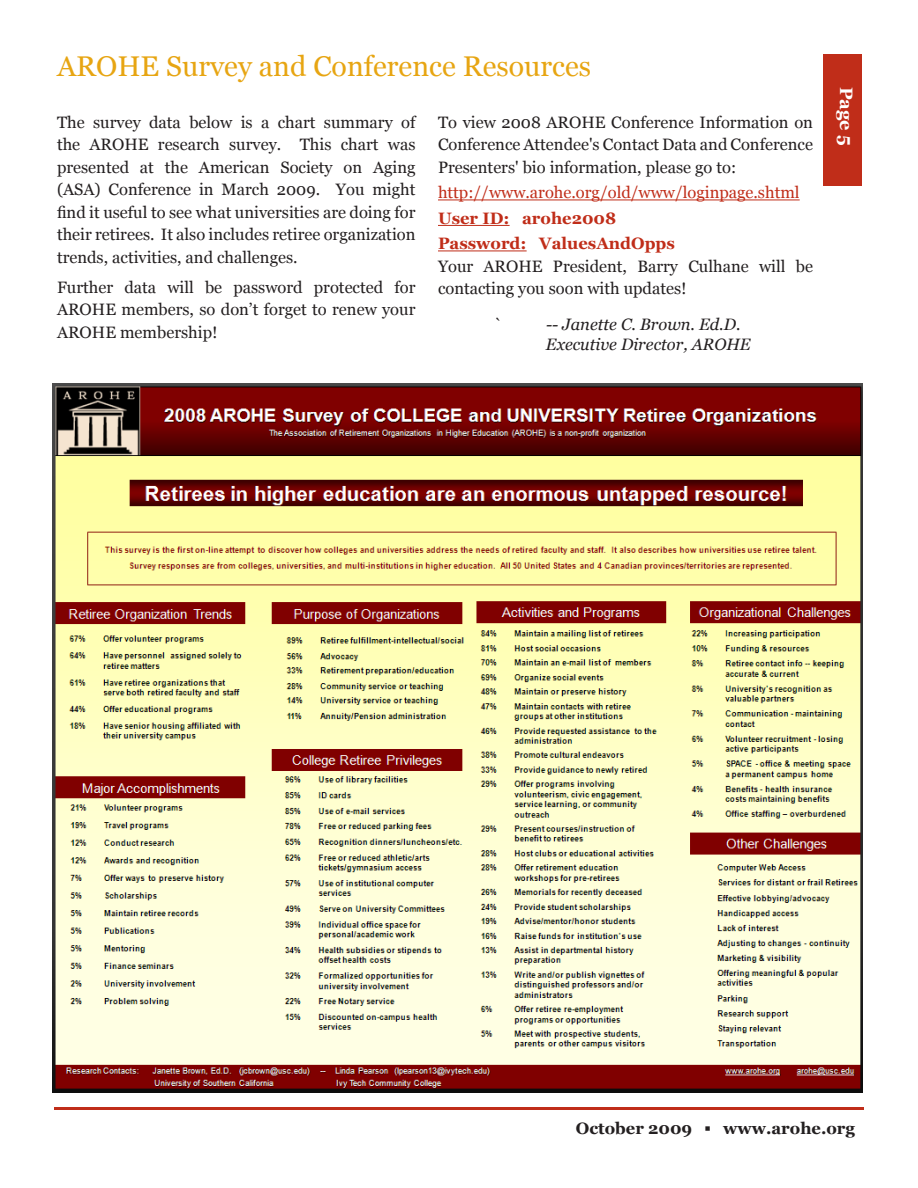
<style>
.page{position:relative;width:918px;height:1188px;background:#fff}
.page>*{position:absolute;margin:0;border:0;box-sizing:border-box;transform-origin:0 0}
.t1{font:28.5px "Georgia";color:#e7a512}
.t2{font:700 18px "Georgia";color:#fff}
.t3{font:16.5px/22.5px "Georgia";color:#231f20;text-align:justify}
.t4{font:italic 16.5px "Georgia";color:#231f20}
.t5{font:16.5px "Georgia";color:#c02d19}
.t6{font:700 16.5px "Georgia";color:#c02d19}
.t7{font:700 16.5px "Georgia";color:#231f20}
.s1{font-family:"Times New Roman"}
</style>
<div class="page">
<div style="left:824px;top:54px;width:38px;height:132px;background:#c02d19"></div>
<img style="left:53px;top:384px;width:809px;height:708px">
<hr style="left:438px;top:200px;width:362px;height:1px;background:#c02d19">
<hr style="left:438px;top:225px;width:72px;height:1px;background:#c02d19">
<hr style="left:438px;top:250px;width:89px;height:1px;background:#c02d19">
<hr style="left:54px;top:1108px;width:810px;height:2px;background:#c02d19">
<p class="t1" style="left:57px;top:50px;width:536px">AROHE Survey and Conference Resources</p>
<p class="t3" style="left:57px;top:111px;width:360px">The survey data below is a chart summary of the AROHE research survey. This chart was presented at the American Society on Aging (ASA) Conference in March 2009. You might find it useful to see what universities are doing for their retirees. It also includes retiree organization trends, activities, and challenges.</p>
<p class="t3" style="left:57px;top:276px;width:360px">Further data will be password protected for AROHE members, so don’t forget to renew your AROHE membership!</p>
<p class="t3" style="left:438px;top:111px;width:376px">To view 2008 AROHE Conference Information on Conference Attendee's Contact Data and Conference Presenters' bio information, please go to:</p>
<p class="t5" style="left:438px;top:183px;width:363px">http://www.arohe.org/old/www/loginpage.shtml</p>
<p class="t6" style="left:438px;top:209px;width:180px">User ID: arohe2008</p>
<p class="t6" style="left:438px;top:234px;width:238px">Password: ValuesAndOpps</p>
<p class="t3" style="left:438px;top:255px;width:376px">Your AROHE President, Barry Culhane will be contacting you soon with updates!</p>
<p class="t4" style="left:492px;top:315px;width:10px">`</p>
<p class="t4" style="left:546px;top:315px;width:196px">-- Janette C. Brown. Ed.D.</p>
<p class="t4" style="left:546px;top:335px;width:206px">Executive Director, AROHE</p>
<p class="t2" style="left:857px;top:87px;width:61px;rotate:90deg">Page 5</p>
<p class="t7" style="left:576px;top:1119px;width:281px">October 2009 <span class="s1">▪</span> www.arohe.org</p>
</div>
